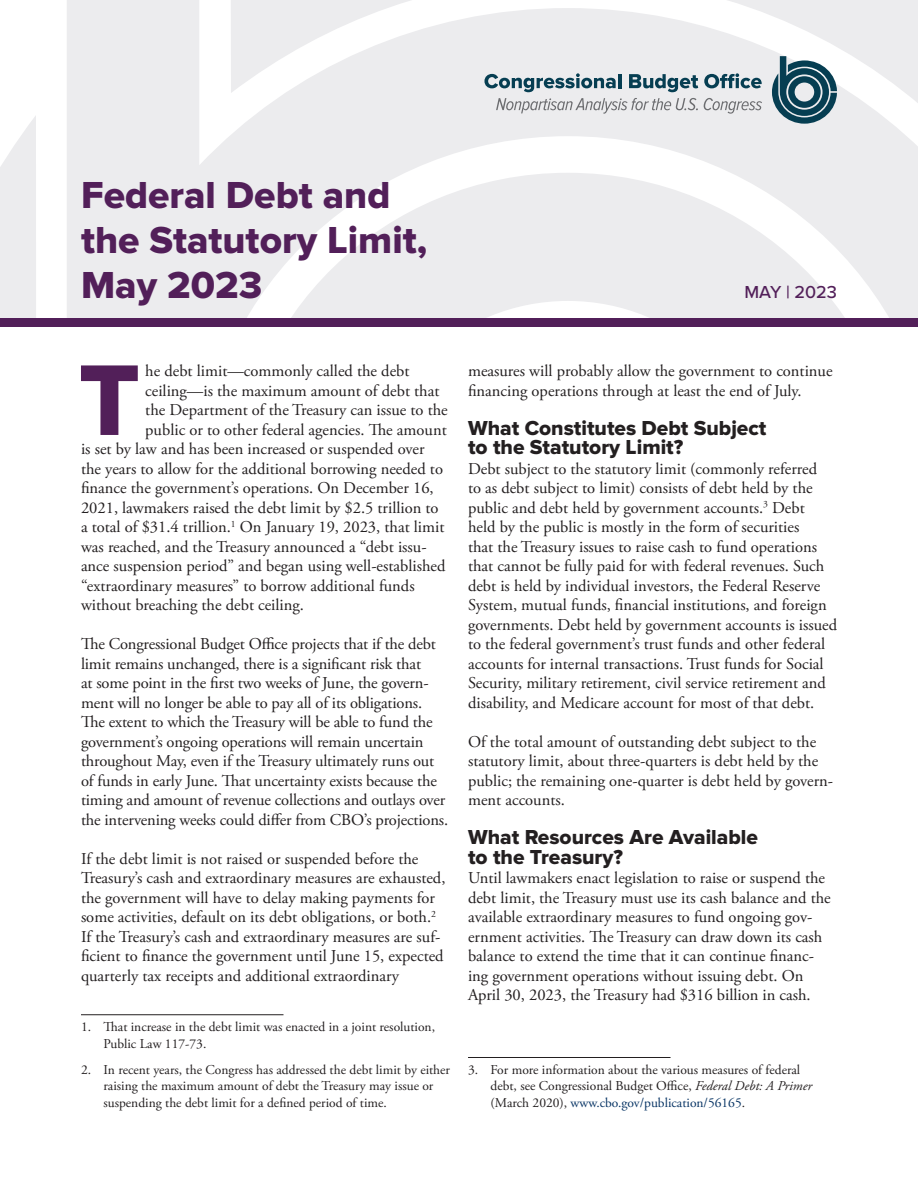
<style>
.page{position:relative;width:918px;height:1188px;background:#fff}
.page>*{position:absolute;margin:0;border:0;box-sizing:border-box;transform-origin:0 0}
.bd6_first_para{font:104.25px "Proxima Nova Extrabld";color:#521f59}
.report_title{font:39px/45px "Proxima Nova Extrabld";color:#521f59}
.bd2_ahead{font:21px/19.5px "Proxima Nova Extrabld";color:#231f20}
.date{font:500 18px "Proxima Nova";color:#521f59}
.bd5_bodytext{font:16.5px/19.5px "Adobe Garamond Pro";color:#231f20}
.bd6_first_para-2{font:16.5px "Adobe Garamond Pro";color:#231f20}
.bd5_bodytext_bullet{font:16.5px/19.5px "Adobe Garamond Pro";color:#231f20}
.bd8_footnotes{font:13.5px/16.5px "Adobe Garamond Pro";color:#231f20}
.s1{font-style:italic}
.s2{color:#093565}
</style>
<div class="page">
<svg style="left:0;top:0;width:918px;height:318px;fill:#ececee"></svg>
<div style="left:0;top:318px;width:918px;height:9px;background:#521f59"></div>
<svg style="left:772px;top:56px;width:65px;height:68px"></svg>
<svg style="left:484px;top:73px;width:132px;height:19px"></svg>
<hr style="left:618px;top:74px;width:3px;height:14px;background:#063e52">
<svg style="left:629px;top:74px;width:69px;height:18px"></svg>
<svg style="left:704px;top:73px;width:58px;height:15px"></svg>
<svg style="left:496px;top:98px;width:202px;height:16px"></svg>
<svg style="left:704px;top:98px;width:58px;height:16px"></svg>
<hr style="left:81px;top:1014px;width:203px;height:1px;background:#231f20">
<hr style="left:468px;top:1057px;width:203px;height:1px;background:#231f20">
<p class="report_title" style="left:81px;top:175px;width:348px">Federal Debt and the Statutory Limit,<br>May 2023</p>
<p class="date" style="left:744px;top:282px;width:94px">MAY | 2023</p>
<p class="bd6_first_para" style="left:79px;top:340px;width:63px">T</p>
<p class="bd6_first_para-2" style="left:145px;top:361px;width:266px">he debt limit—commonly called the debt</p>
<p class="bd6_first_para-2" style="left:145px;top:381px;width:296px">ceiling—is the maximum amount of debt that</p>
<p class="bd6_first_para-2" style="left:145px;top:400px;width:304px">the Department of the Treasury can issue to the</p>
<p class="bd6_first_para-2" style="left:145px;top:420px;width:303px">public or to other federal agencies. The amount</p>
<p class="bd6_first_para-2" style="left:81px;top:439px;width:345px">is set by law and has been increased or suspended over</p>
<p class="bd6_first_para-2" style="left:81px;top:459px;width:364px">the years to allow for the additional borrowing needed to</p>
<p class="bd6_first_para-2" style="left:81px;top:478px;width:354px">finance the government’s operations. On December 16,</p>
<p class="bd6_first_para-2" style="left:81px;top:498px;width:359px">2021, lawmakers raised the debt limit by $2.5 trillion to</p>
<p class="bd6_first_para-2" style="left:81px;top:517px;width:365px">a total of $31.4 trillion.<sup>1</sup> On January 19, 2023, that limit</p>
<p class="bd6_first_para-2" style="left:81px;top:537px;width:347px">was reached, and the Treasury announced a “debt issu-</p>
<p class="bd6_first_para-2" style="left:81px;top:556px;width:366px">ance suspension period” and began using well-established</p>
<p class="bd6_first_para-2" style="left:81px;top:576px;width:335px">“extraordinary measures” to borrow additional funds</p>
<p class="bd6_first_para-2" style="left:81px;top:595px;width:225px">without breaching the debt ceiling.</p>
<p class="bd5_bodytext" style="left:81px;top:635px;width:369px">The Congressional Budget Office projects that if the debt limit remains unchanged, there is a significant risk that<br>at some point in the first two weeks of June, the govern&shy;ment will no longer be able to pay all of its obligations.<br>The extent to which the Treasury will be able to fund the government’s ongoing operations will remain uncertain throughout May, even if the Treasury ultimately runs out of funds in early June. That uncertainty exists because the timing and amount of revenue collections and outlays over the intervening weeks could differ from CBO’s projections.</p>
<p class="bd5_bodytext" style="left:81px;top:850px;width:366px">If the debt limit is not raised or suspended before the Treasury’s cash and extraordinary measures are exhausted, the government will have to delay making payments for some activities, default on its debt obligations, or both.<sup>2<br></sup>If the Treasury’s cash and extraordinary measures are suf&shy;ficient to finance the government until June 15, expected quarterly tax receipts and additional extraordinary</p>
<p class="bd8_footnotes" style="left:104px;top:1019px;width:333px;text-indent:-22px">1. That increase in the debt limit was enacted in a joint resolution,<br>Public Law 117-73.</p>
<p class="bd8_footnotes" style="left:104px;top:1062px;width:348px;text-indent:-22px">2. In recent years, the Congress has addressed the debt limit by either raising the maximum amount of debt the Treasury may issue or suspending the debt limit for a defined period of time.</p>
<p class="bd5_bodytext" style="left:468px;top:362px;width:366px">measures will probably allow the government to continue financing operations through at least the end of July.</p>
<p class="bd2_ahead" style="left:468px;top:420px;width:300px">What Constitutes Debt Subject to the Statutory Limit?</p>
<p class="bd5_bodytext" style="left:468px;top:460px;width:371px">Debt subject to the statutory limit (commonly referred<br>to as debt subject to limit) consists of debt held by the public and debt held by government accounts.<sup>3</sup> Debt<br>held by the public is mostly in the form of securities<br>that the Treasury issues to raise cash to fund operations that cannot be fully paid for with federal revenues. Such debt is held by individual investors, the Federal Reserve System, mutual funds, financial institutions, and foreign governments. Debt held by government accounts is issued to the federal government’s trust funds and other federal accounts for internal transactions. Trust funds for Social Security, military retirement, civil service retirement and disability, and Medicare account for most of that debt.</p>
<p class="bd5_bodytext" style="left:468px;top:733px;width:367px">Of the total amount of outstanding debt subject to the statutory limit, about three-quarters is debt held by the public; the remaining one-quarter is debt held by govern&shy;ment accounts.</p>
<p class="bd2_ahead" style="left:468px;top:829px;width:291px">What Resources Are Available to the Treasury?</p>
<p class="bd5_bodytext_bullet" style="left:468px;top:869px;width:364px">Until lawmakers enact legislation to raise or suspend the debt limit, the Treasury must use its cash balance and the available extraordinary measures to fund ongoing gov&shy;ernment activities. The Treasury can draw down its cash balance to extend the time that it can continue financ&shy;ing government operations without issuing debt. On April 30, 2023, the Treasury had $316 billion in cash.</p>
<p class="bd8_footnotes" style="left:491px;top:1062px;width:323px;text-indent:-22px">3. For more information about the various measures of federal debt, see Congressional Budget Office, <span class="s1">Federal Debt: A Primer </span>(March 2020), <span class="s2">www.cbo.gov/publication/56165</span>.</p>
</div>
